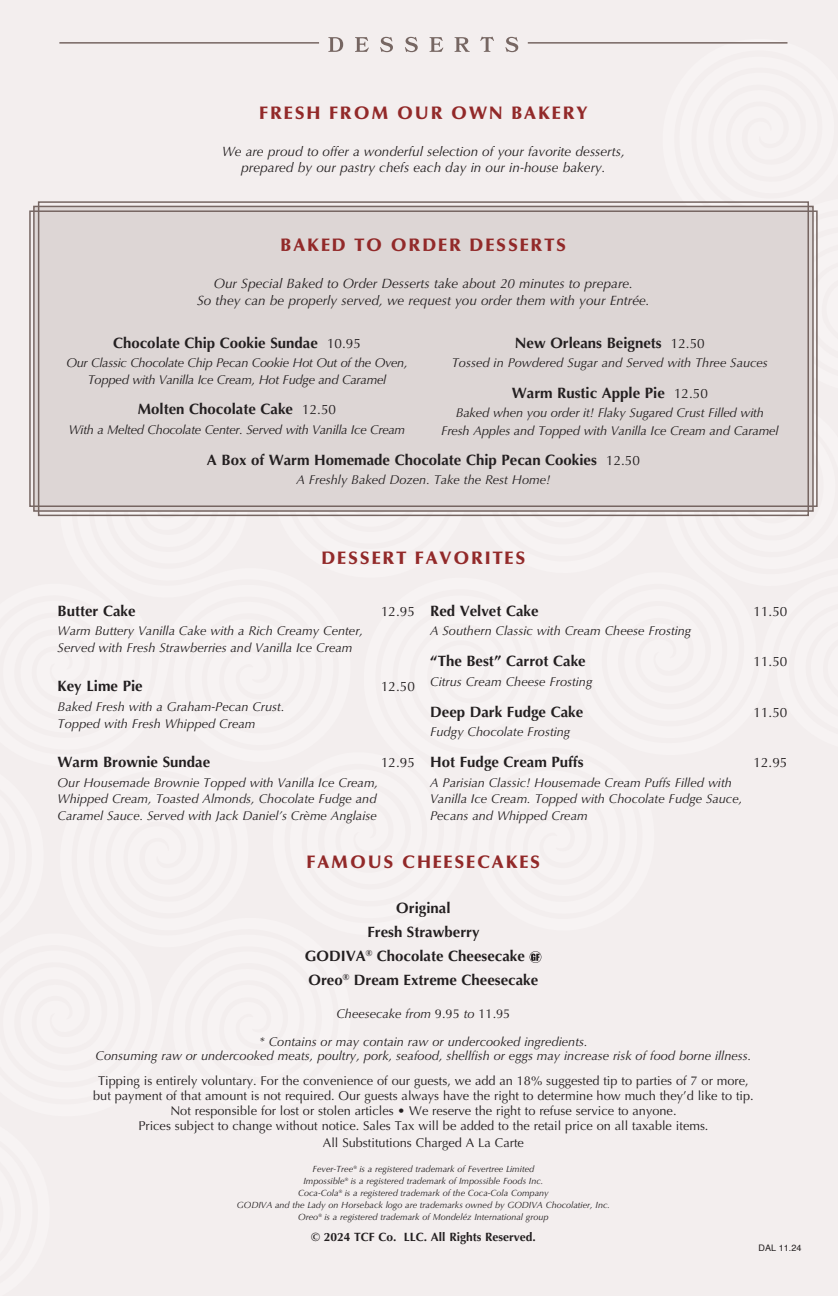
<style>
.page{position:relative;width:838px;height:1296px;background:#fff}
.page>*{position:absolute;margin:0;border:0;box-sizing:border-box;transform-origin:0 0}
.Subhead_1{font:900 18px "Optima LT Pro";letter-spacing:.1em;color:#922929}
.Dish_item{font:700 15px "Optima LT Pro";color:#231f20}
.Dish_item_Centered{font:700 15px "Optima LT Pro";color:#231f20}
.Description{font:700 15px "Optima LT Pro";color:#231f20}
.Description_Centered{font:italic 13.5px/16.5px "Optima LT Pro";color:#231f20;text-align:center}
.Dish_item-2{font:13.5px "Optima LT Pro";color:#231f20}
.Description-2{font:13.5px "Optima LT Pro";color:#231f20}
.Description-3{font:italic 12.75px/16.6px "Optima LT Pro";color:#231f20}
.Description_Centered-2{font:12.75px "Optima LT Pro";color:#231f20}
.Description_Centered-3{font:italic 12.75px/13.5px "Optima LT Pro";color:#231f20;text-align:center}
.Description-4{font:italic 12.75px/16.5px "Optima LT Pro";letter-spacing:-.02em;color:#231f20;text-align:center}
.Dish_item_Centered-2{font:700 12px "Optima LT Pro";color:#231f20}
.Fine_print_centered{font:italic 9px "Optima LT Pro";color:#231f20}
.t1{font:9px "Helvetica";color:#231f20}
.s1{font-weight:400;font-size:13.5px}
.s2{font-style:normal}
</style>
<div class="page">
<div style="left:0;top:0;width:837px;height:1295px;background:#f3eeee"></div>
<svg style="left:269px;top:511px;width:300px;height:6px"></svg>
<svg style="left:568px;top:42px;width:250px;height:346px"></svg>
<svg style="left:569px;top:388px;width:249px;height:129px"></svg>
<svg style="left:529px;top:951px;width:12px;height:11px"></svg>
<hr style="left:59px;top:42px;width:260px;height:2px;background:#766662">
<hr style="left:527px;top:42px;width:260px;height:2px;background:#766662">
<div style="left:33px;top:206px;width:780px;height:305px;background:#ddd6d5;border:2px solid #766662"></div>
<div style="left:29px;top:210px;width:788px;height:297px;border:2px solid #766662"></div>
<div style="left:38px;top:201px;width:771px;height:315px;border:2px solid #766662"></div>
<svg style="left:328px;top:37px;width:190px;height:15px"></svg>
<p class="Subhead_1" style="left:259px;top:102px;width:330px">FRESH FROM OUR OWN BAKERY</p>
<p class="Description_Centered" style="left:222px;top:143px;width:404px">We are proud to offer a wonderful selection of your favorite desserts, prepared by our pastry chefs each day in our in-house bakery.</p>
<p class="Subhead_1" style="left:280px;top:234px;width:287px">BAKED TO ORDER DESSERTS</p>
<p class="Description_Centered" style="left:197px;top:275px;width:454px">Our Special Baked to Order Desserts take about 20 minutes to prepare.<br>So they can be properly served, we request you order them with your Entrée.</p>
<p class="Dish_item" style="left:113px;top:333px;width:249px">Chocolate Chip Cookie Sundae <span class="s1">10.95</span></p>
<p class="Description-4" style="left:66px;top:354px;width:343px">Our Classic Chocolate Chip Pecan Cookie Hot Out of the Oven,<br>Topped with Vanilla Ice Cream, Hot Fudge and Caramel</p>
<p class="Dish_item" style="left:138px;top:399px;width:199px">Molten Chocolate Cake <span class="s1">12.50</span></p>
<p class="Description-4" style="left:69px;top:421px;width:338px">With a Melted Chocolate Center. Served with Vanilla Ice Cream</p>
<p class="Description" style="left:515px;top:333px;width:191px">New Orleans Beignets <span class="s1">12.50</span></p>
<p class="Description-3" style="left:452px;top:354px;width:317px">Tossed in Powdered Sugar and Served with Three Sauces</p>
<p class="Dish_item" style="left:512px;top:383px;width:197px">Warm Rustic Apple Pie <span class="s1">12.50</span></p>
<p class="Description-3" style="left:441px;top:404px;width:339px;line-height:18px;text-align:center">Baked when you order it! Flaky Sugared Crust Filled with<br>Fresh Apples and Topped with Vanilla Ice Cream and Caramel</p>
<p class="Dish_item" style="left:207px;top:450px;width:434px">A Box of Warm Homemade Chocolate Chip Pecan Cookies <span class="s1">12.50</span></p>
<p class="Description-3" style="left:296px;top:471px;width:255px">A Freshly Baked Dozen. Take the Rest Home!</p>
<p class="Subhead_1" style="left:321px;top:546px;width:205px">DESSERT FAVORITES</p>
<p class="Dish_item" style="left:58px;top:600px;width:79px">Butter Cake</p>
<p class="Dish_item-2" style="left:381px;top:602px;width:35px">12.95</p>
<p class="Description-3" style="left:58px;top:622px;width:307px">Warm Buttery Vanilla Cake with a Rich Creamy Center,<br>Served with Fresh Strawberries and Vanilla Ice Cream</p>
<p class="Dish_item" style="left:58px;top:676px;width:87px">Key Lime Pie</p>
<p class="Dish_item-2" style="left:381px;top:678px;width:35px">12.50</p>
<p class="Description-3" style="left:58px;top:698px;width:228px">Baked Fresh with a Graham-Pecan Crust.<br>Topped with Fresh Whipped Cream</p>
<p class="Dish_item" style="left:58px;top:752px;width:154px">Warm Brownie Sundae</p>
<p class="Dish_item-2" style="left:381px;top:753px;width:35px">12.95</p>
<p class="Description-3" style="left:58px;top:774px;width:322px">Our Housemade Brownie Topped with Vanilla Ice Cream,<br>Whipped Cream, Toasted Almonds, Chocolate Fudge and<br>Caramel Sauce. Served with Jack Daniel’s Crème Anglaise</p>
<p class="Description" style="left:430px;top:600px;width:110px">Red Velvet Cake</p>
<p class="Description-2" style="left:753px;top:602px;width:35px">11.50</p>
<p class="Description-3" style="left:430px;top:622px;width:262px">A Southern Classic with Cream Cheese Frosting</p>
<p class="Dish_item" style="left:430px;top:651px;width:157px">“The Best” Carrot Cake</p>
<p class="Dish_item-2" style="left:753px;top:653px;width:35px">11.50</p>
<p class="Description-3" style="left:430px;top:673px;width:164px">Citrus Cream Cheese Frosting</p>
<p class="Dish_item" style="left:430px;top:701px;width:154px">Deep Dark Fudge Cake</p>
<p class="Dish_item-2" style="left:753px;top:703px;width:35px">11.50</p>
<p class="Description-3" style="left:430px;top:723px;width:142px">Fudgy Chocolate Frosting</p>
<p class="Dish_item" style="left:430px;top:752px;width:155px">Hot Fudge Cream Puffs</p>
<p class="Dish_item-2" style="left:753px;top:754px;width:35px">12.95</p>
<p class="Description-3" style="left:430px;top:774px;width:313px">A Parisian Classic! Housemade Cream Puffs Filled with<br>Vanilla Ice Cream. Topped with Chocolate Fudge Sauce,<br>Pecans and Whipped Cream</p>
<p class="Subhead_1" style="left:306px;top:850px;width:235px">FAMOUS CHEESECAKES</p>
<p class="Dish_item_Centered" style="left:396px;top:897px;width:56px">Original</p>
<p class="Dish_item_Centered" style="left:367px;top:921px;width:114px">Fresh Strawberry</p>
<p class="Dish_item_Centered" style="left:305px;top:945px;width:221px">GODIVA<sup>®</sup> Chocolate Cheesecake</p>
<p class="Dish_item_Centered" style="left:308px;top:969px;width:231px">Oreo<sup>®</sup> Dream Extreme Cheesecake</p>
<p class="Description_Centered-3" style="left:336px;top:1006px;width:175px">Cheesecake from <span class="s2">9.95</span> to <span class="s2">11.95</span></p>
<p class="Description_Centered-3" style="left:96px;top:1034px;width:657px">* Contains or may contain raw or undercooked ingredients.<br>Consuming raw or undercooked meats, poultry, pork, seafood, shellfish or eggs may increase risk of food borne illness.</p>
<p class="Description_Centered-2" style="left:98px;top:1072px;width:652px">Tipping is entirely voluntary. For the convenience of our guests, we add an 18% suggested tip to parties of 7 or more,</p>
<p class="Description_Centered-2" style="left:93px;top:1087px;width:662px">but payment of that amount is not required. Our guests always have the right to determine how much they’d like to tip.</p>
<p class="Description_Centered-2" style="left:170px;top:1102px;width:507px">Not responsible for lost or stolen articles • We reserve the right to refuse service to anyone.</p>
<p class="Description_Centered-2" style="left:138px;top:1117px;width:571px">Prices subject to change without notice. Sales Tax will be added to the retail price on all taxable items.</p>
<p class="Description_Centered-2" style="left:323px;top:1134px;width:202px">All Substitutions Charged A La Carte</p>
<p class="Fine_print_centered" style="left:312px;top:1163px;width:223px">Fever-Tree® is a registered trademark of Fevertree Limited</p>
<p class="Fine_print_centered" style="left:303px;top:1175px;width:241px">Impossible® is a registered trademark of Impossible Foods Inc.</p>
<p class="Fine_print_centered" style="left:298px;top:1187px;width:252px">Coca-Cola® is a registered trademark of the Coca-Cola Company</p>
<p class="Fine_print_centered" style="left:237px;top:1199px;width:375px">GODIVA and the Lady on Horseback logo are trademarks owned by GODIVA Chocolatier, Inc.</p>
<p class="Fine_print_centered" style="left:298px;top:1211px;width:252px">Oreo® is a registered trademark of Mondeléz International group</p>
<p class="Dish_item_Centered-2" style="left:311px;top:1229px;width:226px">© 2024 TCF Co. LLC. All Rights Reserved.</p>
<p class="t1" style="left:758px;top:1240px;width:44px">DAL 11.24</p>
</div>
